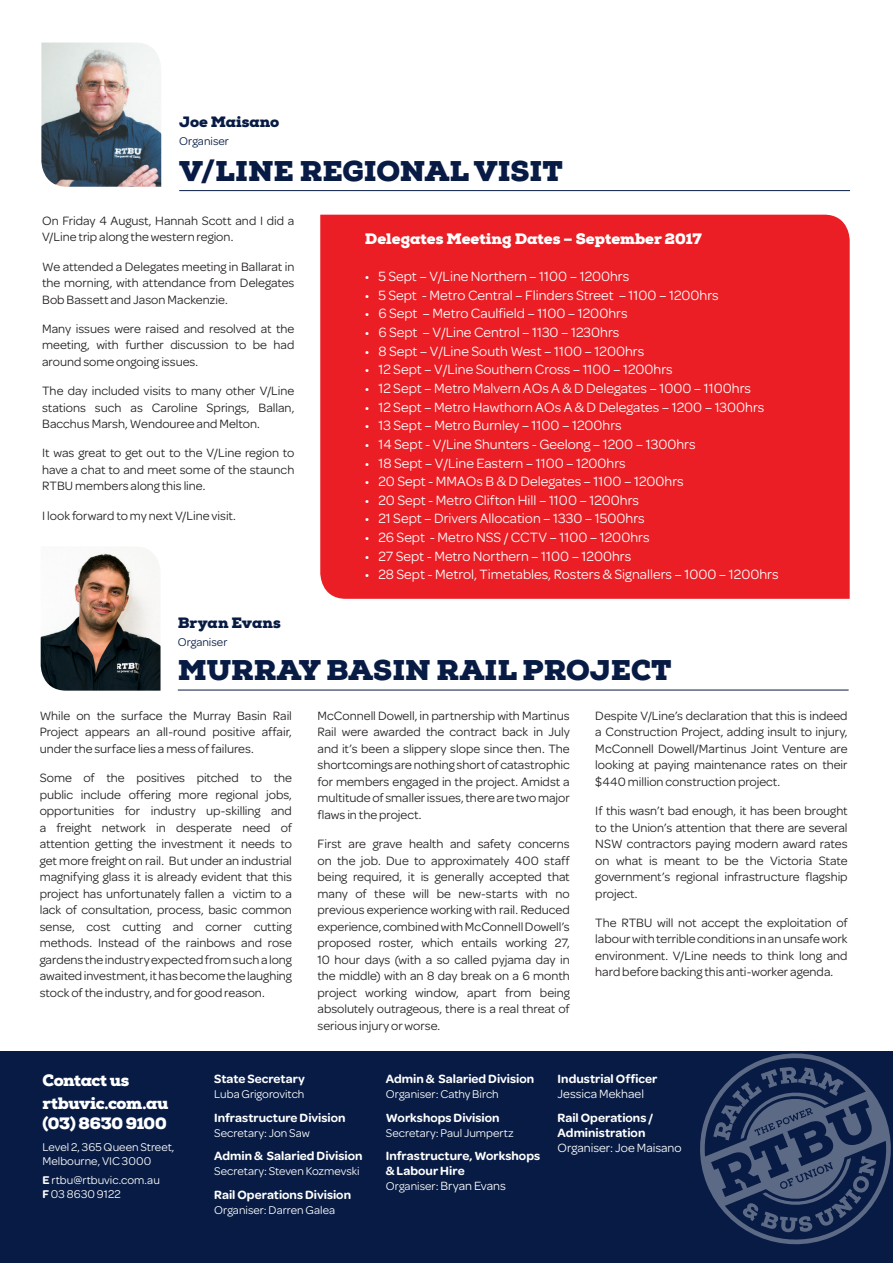
<style>
.page{position:relative;width:893px;height:1263px;background:#fff}
.page>*{position:absolute;margin:0;border:0;box-sizing:border-box;transform-origin:0 0}
.t1{font:900 28.5px "Nexa Slab";color:#071b44}
.t2{font:900 16.5px/19.5px "Nexa Slab";letter-spacing:-.02em;color:#fff}
.t3{font:900 15.15px "Nexa Slab";color:#fff}
.t4{font:900 15px "Nexa Slab";color:#071b44}
.t5{font:14.4px "Omnes";color:#fff}
.t6{font:12.9px/16.5px "Omnes";color:#231f20;text-align:justify}
.Body_white{font:600 12.75px/15px "Omnes";color:#fff}
.Body_white-2{font:12px/13.5px "Omnes";color:#fff}
.t7{font:12px "Omnes";color:#071b44}
.s1{font-weight:600}
.s2{font-size:12.75px}
.s3{font-weight:400}
</style>
<div class="page">
<div style="left:0;top:1051px;width:893px;height:212px;background:#071b44"></div>
<svg style="left:700px;top:1053px;width:191px;height:192px"></svg>
<hr style="left:179px;top:190px;width:671px;height:1px;background:#071b44">
<img style="left:41px;top:43px;width:120px;height:144px">
<img style="left:41px;top:547px;width:120px;height:144px">
<hr style="left:178px;top:690px;width:671px;height:1px;background:#071b44">
<div style="left:320px;top:215px;width:530px;height:384px;background:#ea1e24"></div>
<p class="t4" style="left:179px;top:112px;width:102px">Joe Maisano</p>
<p class="t7" style="left:179px;top:133px;width:51px">Organiser</p>
<p class="t1" style="left:179px;top:153px;width:385px">V/LINE REGIONAL VISIT</p>
<p class="t6" style="left:42px;top:212px;width:254px">On Friday 4 August, Hannah Scott and I did a<br>V/Line trip along the western region.</p>
<p class="t6" style="left:42px;top:257px;width:254px">We attended a Delegates meeting in Ballarat in the morning, with attendance from Delegates Bob Bassett and Jason Mackenzie.</p>
<p class="t6" style="left:42px;top:320px;width:254px">Many issues were raised and resolved at the meeting, with further discussion to be had around some ongoing issues.</p>
<p class="t6" style="left:42px;top:382px;width:254px">The day included visits to many other V/Line stations such as Caroline Springs, Ballan, Bacchus Marsh, Wendouree and Melton.</p>
<p class="t6" style="left:42px;top:444px;width:254px">It was great to get out to the V/Line region to have a chat to and meet some of the staunch RTBU members along this line.</p>
<p class="t6" style="left:42px;top:506px;width:195px">I look forward to my next V/Line visit.</p>
<p class="t4" style="left:178px;top:613px;width:105px">Bryan Evans</p>
<p class="t7" style="left:178px;top:634px;width:51px">Organiser</p>
<p class="t3" style="left:365px;top:229px;width:338px">Delegates Meeting Dates – September 2017</p>
<p class="t5" style="left:365px;top:266px;width:266px">• 5 Sept – V/Line Northern – 1100 – 1200hrs</p>
<p class="t5" style="left:365px;top:285px;width:355px">• 5 Sept - Metro Central – Flinders Street – 1100 – 1200hrs</p>
<p class="t5" style="left:365px;top:304px;width:264px">• 6 Sept – Metro Caulfield – 1100 – 1200hrs</p>
<p class="t5" style="left:365px;top:322px;width:256px">• 6 Sept – V/Line Centrol – 1130 – 1230hrs</p>
<p class="t5" style="left:365px;top:341px;width:281px">• 8 Sept – V/Line South West – 1100 – 1200hrs</p>
<p class="t5" style="left:365px;top:360px;width:309px">• 12 Sept – V/Line Southern Cross – 1100 – 1200hrs</p>
<p class="t5" style="left:365px;top:378px;width:388px">• 12 Sept – Metro Malvern AOs A &amp; D Delegates – 1000 – 1100hrs</p>
<p class="t5" style="left:365px;top:397px;width:401px">• 12 Sept – Metro Hawthorn AOs A &amp; D Delegates – 1200 – 1300hrs</p>
<p class="t5" style="left:365px;top:416px;width:258px">• 13 Sept – Metro Burnley – 1100 – 1200hrs</p>
<p class="t5" style="left:365px;top:434px;width:332px">• 14 Sept - V/Line Shunters - Geelong – 1200 – 1300hrs</p>
<p class="t5" style="left:365px;top:453px;width:262px">• 18 Sept – V/Line Eastern – 1100 – 1200hrs</p>
<p class="t5" style="left:365px;top:472px;width:320px">• 20 Sept - MMAOs B &amp; D Delegates – 1100 – 1200hrs</p>
<p class="t5" style="left:365px;top:490px;width:276px">• 20 Sept - Metro Clifton Hill – 1100 – 1200hrs</p>
<p class="t5" style="left:365px;top:509px;width:281px">• 21 Sept – Drivers Allocation – 1330 – 1500hrs</p>
<p class="t5" style="left:365px;top:528px;width:286px">• 26 Sept - Metro NSS / CCTV – 1100 – 1200hrs</p>
<p class="t5" style="left:365px;top:546px;width:268px">• 27 Sept - Metro Northern – 1100 – 1200hrs</p>
<p class="t5" style="left:365px;top:565px;width:415px">• 28 Sept - Metrol, Timetables, Rosters &amp; Signallers – 1000 – 1200hrs</p>
<p class="t1" style="left:178px;top:652px;width:495px">MURRAY BASIN RAIL PROJECT</p>
<p class="t6" style="left:40px;top:706px;width:254px">While on the surface the Murray Basin Rail Project appears an all-round positive affair, under the surface lies a mess of failures.</p>
<p class="t6" style="left:40px;top:769px;width:254px">Some of the positives pitched to the public include offering more regional jobs, opportunities for industry up-skilling and a freight network in desperate need of attention getting the investment it needs to get more freight on rail. But under an industrial magnifying glass it is already evident that this project has unfortunately fallen a victim to a lack of consultation, process, basic common sense, cost cutting and corner cutting methods. Instead of the rainbows and rose gardens the industry expected from such a long awaited investment, it has become the laughing stock of the industry, and for good reason.</p>
<p class="t6" style="left:317px;top:706px;width:254px">McConnell Dowell, in partnership with Martinus Rail were awarded the contract back in July and it’s been a slippery slope since then. The shortcomings are nothing short of catastrophic for members engaged in the project. Amidst a multitude of smaller issues, there are two major flaws in the project.</p>
<p class="t6" style="left:317px;top:835px;width:254px">First are grave health and safety concerns on the job. Due to approximately 400 staff being required, it is generally accepted that many of these will be new-starts with no previous experience working with rail. Reduced experience, combined with McConnell Dowell’s proposed roster, which entails working 27, 10 hour days (with a so called pyjama day in the middle) with an 8 day break on a 6 month project working window, apart from being absolutely outrageous, there is a real threat of serious injury or worse.</p>
<p class="t6" style="left:595px;top:706px;width:254px">Despite V/Line’s declaration that this is indeed a Construction Project, adding insult to injury, McConnell Dowell/Martinus Joint Venture are looking at paying maintenance rates on their $440 million construction project.</p>
<p class="t6" style="left:595px;top:802px;width:254px">If this wasn’t bad enough, it has been brought to the Union’s attention that there are several NSW contractors paying modern award rates on what is meant to be the Victoria State government’s regional infrastructure flagship project.</p>
<p class="t6" style="left:595px;top:913px;width:254px">The RTBU will not accept the exploitation of labour with terrible conditions in an unsafe work environment. V/Line needs to think long and hard before backing this anti-worker agenda.</p>
<p class="t2" style="left:43px;top:1070px;width:88px">Contact us</p>
<p class="t2" style="left:43px;top:1094px;width:127px">rtbuvic.com.au (03) 8630 9100</p>
<p class="Body_white-2" style="left:43px;top:1139px;width:133px">Level 2, 365 Queen Street,<br>Melbourne, VIC 3000</p>
<p class="Body_white-2" style="left:43px;top:1173px;width:119px"><span class="s1">E</span> rtbu@rtbuvic.com.au<br><span class="s1">F</span> 03 8630 9122</p>
<p class="Body_white" style="left:214px;top:1071px;width:92px">State Secretary</p>
<p class="Body_white-2" style="left:214px;top:1087px;width:92px">Luba Grigorovitch</p>
<p class="Body_white" style="left:214px;top:1109px;width:133px">Infrastructure Division</p>
<p class="Body_white-2" style="left:214px;top:1125px;width:97px">Secretary: Jon Saw</p>
<p class="Body_white" style="left:214px;top:1148px;width:150px">Admin &amp; Salaried Division</p>
<p class="Body_white-2" style="left:214px;top:1164px;width:147px">Secretary: Steven Kozmevski</p>
<p class="Body_white" style="left:214px;top:1186px;width:138px">Rail Operations Division</p>
<p class="Body_white-2" style="left:214px;top:1202px;width:122px">Organiser: Darren Galea</p>
<p class="Body_white" style="left:386px;top:1071px;width:150px">Admin &amp; Salaried Division</p>
<p class="Body_white-2" style="left:386px;top:1087px;width:114px">Organiser: Cathy Birch</p>
<p class="Body_white" style="left:386px;top:1109px;width:115px">Workshops Division</p>
<p class="Body_white-2" style="left:386px;top:1125px;width:129px">Secretary: Paul Jumpertz</p>
<p class="Body_white" style="left:386px;top:1148px;width:156px">Infrastructure, Workshops &amp; Labour Hire</p>
<p class="Body_white-2" style="left:386px;top:1179px;width:122px">Organiser: <span class="s2">Bryan Evans</span></p>
<p class="Body_white" style="left:558px;top:1071px;width:101px">Industrial Officer<br><span class="s3">Jessica Mekhael</span></p>
<p class="Body_white" style="left:558px;top:1109px;width:126px">Rail Operations /<br>Administration<br><span class="s3">Organiser: Joe Maisano</span></p>
</div>
